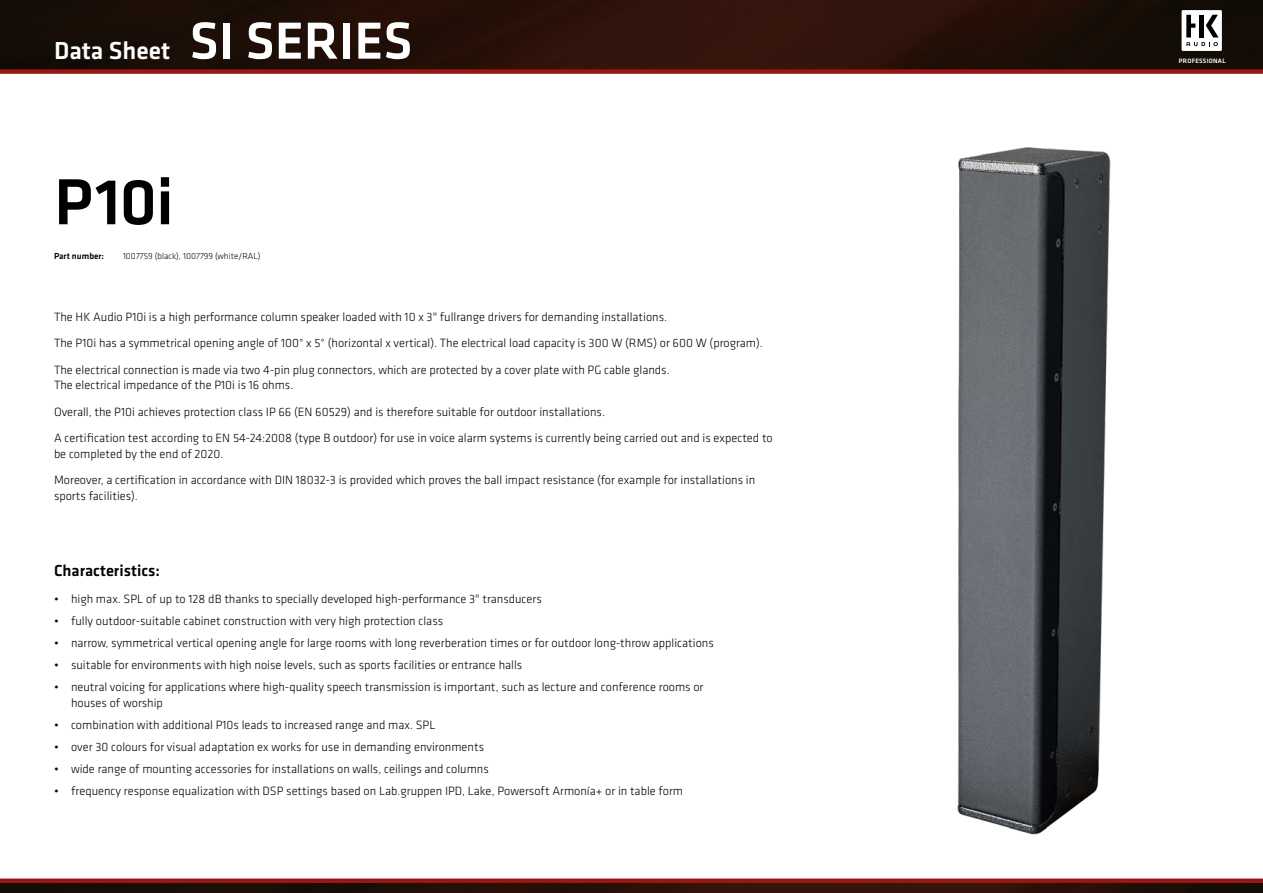
<style>
.page{position:relative;width:1263px;height:893px;background:#fff}
.page>*{position:absolute;margin:0;border:0;box-sizing:border-box;transform-origin:0 0}
.t1{font:500 67.5px "Klavika";color:#000}
.t2{font:500 25.5px "Klavika";color:#fff}
.t3{font:500 16.5px "Klavika";color:#000}
.t4{font:300 12.45px/26.4px "Klavika";color:#000}
.t5{font:300 9px "Klavika";color:#000}
.t6{font:500 9px "Klavika";letter-spacing:.005em;color:#000}
.t7{font:500 6.6px "Klavika";letter-spacing:.04em;color:#fff}
.s1{font-size:54px}
</style>
<div class="page">
<img style="left:0;top:883px;width:635px;height:10px">
<div style="left:0;top:878px;width:1263px;height:5px;background:#981711"></div>
<img style="left:635px;top:147px;width:628px;height:746px">
<img style="left:0;top:0;width:1263px;height:69px">
<div style="left:0;top:69px;width:1263px;height:5px;background:#981711"></div>
<div style="left:1181px;top:10px;width:41px;height:41px;background:#fff"></div>
<svg style="left:1186px;top:15px;width:33px;height:31px"></svg>
<hr style="left:1199px;top:15px;width:4px;height:22px;background:#000">
<h2 class="t2" style="left:54px;top:33px;width:360px">Data Sheet <span class="s1">SI SERIES</span></h2>
<h1 class="t1" style="left:54px;top:156px;width:121px">P10i</h1>
<p class="t6" style="left:54px;top:250px;width:52px">Part number:</p>
<p class="t5" style="left:123px;top:251px;width:139px">1007759 (black), 1007799 (white/RAL)</p>
<p class="t4" style="left:54px;top:303px;width:710px">The HK Audio P10i is a high performance column speaker loaded with 10 x 3" fullrange drivers for demanding installations.<br>The P10i has a symmetrical opening angle of 100° x 5° (horizontal x vertical). The electrical load capacity is 300 W (RMS) or 600 W (program).<br>The electrical connection is made via two 4-pin plug connectors, which are protected by a cover plate with PG cable glands.</p>
<p class="t4" style="left:54px;top:372px;width:720px">The electrical impedance of the P10i is 16 ohms.<br>Overall, the P10i achieves protection class IP 66 (EN 60529) and is therefore suitable for outdoor installations.<br>A certification test according to EN 54-24:2008 (type B outdoor) for use in voice alarm systems is currently being carried out and is expected to</p>
<p class="t4" style="left:54px;top:440px;width:703px">be completed by the end of 2020.<br>Moreover, a certification in accordance with DIN 18032-3 is provided which proves the ball impact resistance (for example for installations in</p>
<p class="t4" style="left:54px;top:482px;width:85px">sports facilities).</p>
<h3 class="t3" style="left:54px;top:559px;width:108px">Characteristics:</h3>
<p class="t4" style="left:54px;top:585px;width:489px">• high max. SPL of up to 128 dB thanks to specially developed high-performance 3" transducers</p>
<p class="t4" style="left:54px;top:607px;width:391px">• fully outdoor-suitable cabinet construction with very high protection class</p>
<p class="t4" style="left:54px;top:629px;width:661px">• narrow, symmetrical vertical opening angle for large rooms with long reverberation times or for outdoor long-throw applications</p>
<p class="t4" style="left:54px;top:651px;width:470px">• suitable for environments with high noise levels, such as sports facilities or entrance halls</p>
<p class="t4" style="left:71px;top:679px;width:634px;line-height:15.8px;text-indent:-17px">• neutral voicing for applications where high-quality speech transmission is important, such as lecture and conference rooms or houses of worship</p>
<p class="t4" style="left:54px;top:711px;width:383px">• combination with additional P10s leads to increased range and max. SPL</p>
<p class="t4" style="left:54px;top:734px;width:432px">• over 30 colours for visual adaptation ex works for use in demanding environments</p>
<p class="t4" style="left:54px;top:756px;width:436px">• wide range of mounting accessories for installations on walls, ceilings and columns</p>
<p class="t4" style="left:54px;top:778px;width:631px">• frequency response equalization with DSP settings based on Lab.gruppen IPD, Lake, Powersoft Armonía+ or in table form</p>
<p class="t7" style="left:1179px;top:56px;width:48px">PROFESSIONAL</p>
</div>
